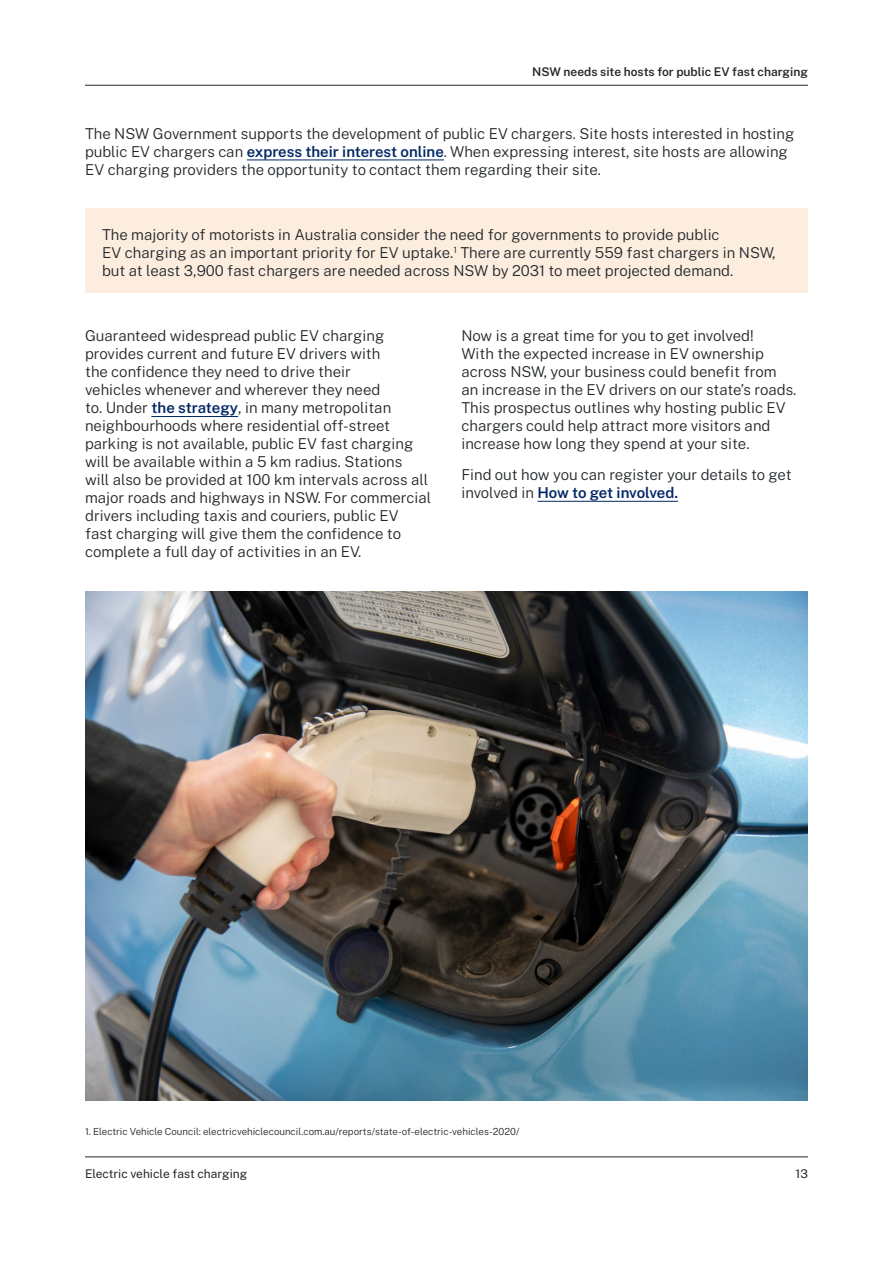
<style>
.page{position:relative;width:893px;height:1263px;background:#fff}
.page>*{position:absolute;margin:0;border:0;box-sizing:border-box;transform-origin:0 0}
.t1{font:300 15px/18px "Public Sans";color:#22272b}
.t2{font:600 12px "Public Sans";color:#22272b}
.t3{font:12px "Public Sans";color:#22272b}
.t4{font:300 9.75px "Public Sans";color:#22272b}
.t5{font:300 8.7px "Public Sans";color:#22272b}
.s1{font-weight:600;color:#002664}
</style>
<div class="page">
<div style="left:85px;top:209px;width:723px;height:84px;background:#fdeddf"></div>
<hr style="left:151px;top:416px;width:87px;height:1px;background:#002664">
<hr style="left:538px;top:501px;width:140px;height:1px;background:#002664">
<hr style="left:247px;top:160px;width:197px;height:1px;background:#002664">
<img style="left:85px;top:591px;width:723px;height:510px">
<hr style="left:85px;top:85px;width:723px;height:1px;background:#22272b">
<hr style="left:85px;top:1156px;width:723px;height:1px;background:#22272b">
<p class="t2" style="left:532px;top:63px;width:277px">NSW needs site hosts for public EV fast charging</p>
<p class="t1" style="left:85px;top:123px;width:711px">The NSW Government supports the development of public EV chargers. Site hosts interested in hosting public EV chargers can <span class="s1">express their interest online</span>. When expressing interest, site hosts are allowing</p>
<p class="t1" style="left:85px;top:159px;width:517px">EV charging providers the opportunity to contact them regarding their site.</p>
<p class="t1" style="left:102px;top:225px;width:619px">The majority of motorists in Australia consider the need for governments to provide public<br>EV charging as an important priority for EV uptake.</p>
<p class="t5" style="left:453px;top:243px;width:5px">1</p>
<p class="t1" style="left:102px;top:243px;width:675px;text-indent:358px">There are currently 559 fast chargers in NSW, but at least 3,900 fast chargers are needed across NSW by 2031 to meet projected demand.</p>
<p class="t1" style="left:85px;top:326px;width:308px">Guaranteed widespread public EV charging provides current and future EV drivers with the confidence they need to drive their vehicles whenever and wherever they need to. Under <span class="s1">the strategy</span>, in many metropolitan</p>
<p class="t1" style="left:85px;top:416px;width:348px">neighbourhoods where residential off-street parking is not available, public EV fast charging will be available within a 5 km radius. Stations<br>will also be provided at 100 km intervals across all major roads and highways in NSW. For commercial drivers including taxis and couriers, public EV<br>fast charging will give them the confidence to complete a full day of activities in an EV.</p>
<p class="t1" style="left:461px;top:326px;width:337px">Now is a great time for you to get involved!<br>With the expected increase in EV ownership across NSW, your business could benefit from an increase in the EV drivers on our state’s roads.<br>This prospectus outlines why hosting public EV chargers could help attract more visitors and increase how long they spend at your site.</p>
<p class="t1" style="left:461px;top:465px;width:332px">Find out how you can register your details to get involved in <span class="s1">How to get involved.</span></p>
<p class="t4" style="left:85px;top:1125px;width:436px">1. Electric Vehicle Council: electricvehiclecouncil.com.au/reports/state-of-electric-vehicles-2020/</p>
<p class="t3" style="left:85px;top:1165px;width:164px">Electric vehicle fast charging</p>
<p class="t3" style="left:795px;top:1165px;width:14px">13</p>
</div>
